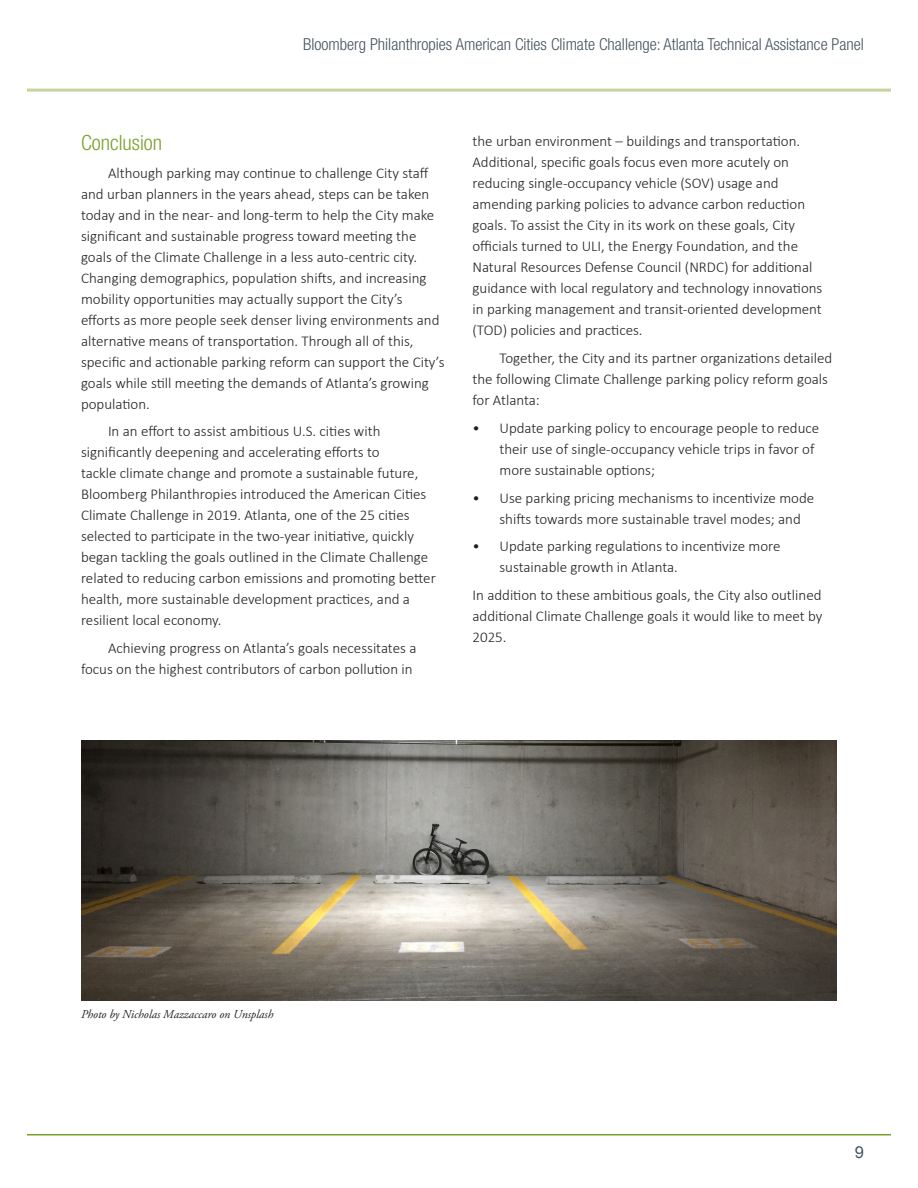
<style>
.page{position:relative;width:918px;height:1188px;background:#fff}
.page>*{position:absolute;margin:0;border:0;box-sizing:border-box;transform-origin:0 0}
.t1{font:300 condensed 21px "Helvetica Neue LT Com";color:#78a22d}
.t2{font:300 condensed 16.5px "Helvetica Neue LT Com";color:#45555f}
.t3{font:16.5px "Arial";color:#45555f}
.t4{font:300 15px/21px "Calibri";color:#231f20}
.t5{font:italic 12px "Adobe Garamond Pro";color:#231f20}
</style>
<div class="page">
<hr style="left:27px;top:89px;width:864px;height:3px;background:#c5d39f">
<hr style="left:27px;top:1134px;width:864px;height:2px;background:#78a22d">
<img style="left:81px;top:741px;width:756px;height:259px">
<p class="t2" style="left:303px;top:35px;width:562px">Bloomberg Philanthropies American Cities Climate Challenge: Atlanta Technical Assistance Panel</p>
<p class="t1" style="left:81px;top:131px;width:83px">Conclusion</p>
<p class="t4" style="left:81px;top:162px;width:365px;text-indent:27px">Although parking may continue to challenge City staff and urban planners in the years ahead, steps can be taken today and in the near- and long-term to help the City make significant and sustainable progress toward meeting the goals of the Climate Challenge in a less auto-centric city.<br>Changing demographics, population shifts, and increasing mobility opportunities may actually support the City’s efforts as more people seek denser living environments and alternative means of transportation. Through all of this, specific and actionable parking reform can support the City’s goals while still meeting the demands of Atlanta’s growing population.</p>
<p class="t4" style="left:81px;top:420px;width:356px;text-indent:27px">In an effort to assist ambitious U.S. cities with significantly deepening and accelerating efforts to<br>tackle climate change and promote a sustainable future, Bloomberg Philanthropies introduced the American Cities Climate Challenge in 2019. Atlanta, one of the 25 cities selected to participate in the two-year initiative, quickly began tackling the goals outlined in the Climate Challenge related to reducing carbon emissions and promoting better health, more sustainable development practices, and a resilient local economy.</p>
<p class="t4" style="left:81px;top:637px;width:337px;text-align:right">Achieving progress on Atlanta’s goals necessitates a focus on the highest contributors of carbon pollution in</p>
<p class="t4" style="left:472px;top:130px;width:351px">the urban environment – buildings and transportation.<br>Additional, specific goals focus even more acutely on reducing single-occupancy vehicle (SOV) usage and amending parking policies to advance carbon reduction goals. To assist the City in its work on these goals, City officials turned to ULI, the Energy Foundation, and the Natural Resources Defense Council (NRDC) for additional guidance with local regulatory and technology innovations in parking management and transit-oriented development (TOD) policies and practices.</p>
<p class="t4" style="left:472px;top:347px;width:361px;text-indent:27px">Together, the City and its partner organizations detailed the following Climate Challenge parking policy reform goals for Atlanta:</p>
<p class="t4" style="left:500px;top:417px;width:321px;text-indent:-27px">• Update parking policy to encourage people to reduce their use of single-occupancy vehicle trips in favor of more sustainable options;</p>
<p class="t4" style="left:500px;top:486px;width:316px;text-indent:-27px">• Use parking pricing mechanisms to incentivize mode shifts towards more sustainable travel modes; and</p>
<p class="t4" style="left:500px;top:535px;width:283px;text-indent:-27px">• Update parking regulations to incentivize more sustainable growth in Atlanta.</p>
<p class="t4" style="left:472px;top:584px;width:352px;text-align:justify">In addition to these ambitious goals, the City also outlined additional Climate Challenge goals it would like to meet by 2025.</p>
<p class="t5" style="left:81px;top:1007px;width:194px">Photo by Nicholas Mazzaccaro on Unsplash</p>
<p class="t3" style="left:855px;top:1142px;width:11px">9</p>
</div>
